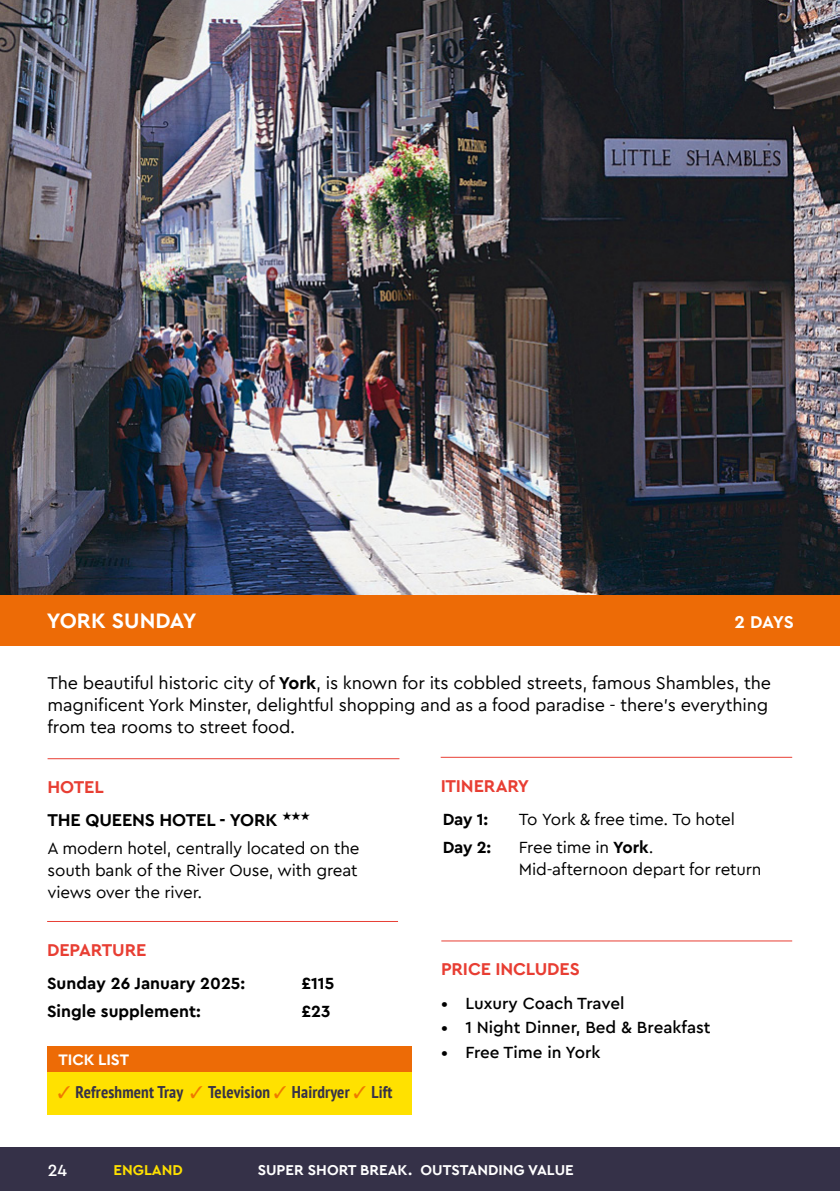
<style>
.page{position:relative;width:840px;height:1191px;background:#fff}
.page>*{position:absolute;margin:0;border:0;box-sizing:border-box;transform-origin:0 0}
.TOUR_destination{font:700 22px "Cera Pro Macmillan";color:#fff}
.TOUR_COPY{font:18px/22px "Cera Pro Macmillan";letter-spacing:-.01em;color:#000}
.ORANGE_HEADINGS{font:700 18px "Cera Pro Macmillan";letter-spacing:-.01em;color:#e83e33}
.Web_address_Hotel{font:700 18px "Cera Pro Macmillan";letter-spacing:-.01em;color:#000}
.TOUR_destination-2{font:700 18px "Cera Pro Macmillan";color:#fff}
.Hotel_copy{font:17px/22px "Cera Pro Macmillan";letter-spacing:-.01em;color:#000;text-align:justify}
.ITINERARY_copy{font:17px/22px "Cera Pro Macmillan";letter-spacing:-.005em;color:#000}
.t1{font:500 17px "Cera Pro Macmillan";color:#000}
.DEPARTURE_COST_Copy{font:700 17px "Cera Pro Macmillan";color:#000}
.Tick_list_copy{font:700 condensed 17px "PT Sans";letter-spacing:.01em;color:#353148}
.ITINERARY_copy-2{font:700 17px "Cera Pro Macmillan";letter-spacing:-.015em;color:#000}
.t2{font:500 17px "Cera Pro Macmillan";color:#fff}
.Tick_list_heading{font:700 16px "Cera Pro Macmillan";letter-spacing:-.01em;color:#fff}
.Bottom_line_Left{font:700 15px "Cera Pro Macmillan";color:#fff}
.Bottom_line_Left-2{font:700 15px "Cera Pro Macmillan";color:#ffe100}
.s1{font-weight:700}
.s2{color:#ef7900}
</style>
<div class="page">
<div style="left:0;top:1147px;width:839px;height:44px;background:#353148"></div>
<img style="left:0;top:0;width:839px;height:595px">
<div style="left:0;top:595px;width:839px;height:51px;background:#ed6b06"></div>
<hr style="left:48px;top:758px;width:351px;height:1px;background:#e83e33">
<hr style="left:47px;top:921px;width:351px;height:1px;background:#e83e33">
<hr style="left:440px;top:757px;width:351px;height:1px;background:#e83e33">
<hr style="left:441px;top:940px;width:350px;height:1px;background:#e83e33">
<div style="left:47px;top:1072px;width:364px;height:43px;background:#ffe100"></div>
<div style="left:47px;top:1046px;width:364px;height:26px;background:#ed6b06"></div>
<p class="TOUR_destination" style="left:47px;top:603px;width:151px">YORK SUNDAY</p>
<p class="TOUR_destination-2" style="left:734px;top:608px;width:61px">2 DAYS</p>
<p class="TOUR_COPY" style="left:48px;top:670px;width:724px">The beautiful historic city of <span class="s1">York</span>, is known for its cobbled streets, famous Shambles, the magnificent York Minster, delightful shopping and as a food paradise - there’s everything from tea rooms to street food.</p>
<p class="ORANGE_HEADINGS" style="left:48px;top:772px;width:58px">HOTEL</p>
<p class="Web_address_Hotel" style="left:48px;top:806px;width:264px">THE QUEENS HOTEL - YORK ★★★</p>
<p class="Hotel_copy" style="left:48px;top:836px;width:313px">A modern hotel, centrally located on the south bank of the River Ouse, with great views over the river.</p>
<p class="ORANGE_HEADINGS" style="left:47px;top:935px;width:101px">DEPARTURE</p>
<p class="DEPARTURE_COST_Copy" style="left:47px;top:970px;width:199px">Sunday 26 January 2025:</p>
<p class="DEPARTURE_COST_Copy" style="left:301px;top:970px;width:34px">£115</p>
<p class="DEPARTURE_COST_Copy" style="left:47px;top:997px;width:155px">Single supplement:</p>
<p class="DEPARTURE_COST_Copy" style="left:301px;top:997px;width:30px">£23</p>
<p class="Tick_list_heading" style="left:59px;top:1047px;width:72px">TICK LIST</p>
<p class="Tick_list_copy" style="left:58px;top:1081px;width:336px"><span class="s2">✓</span> Refreshment Tray <span class="s2">✓</span> Television <span class="s2">✓</span> Hairdryer <span class="s2">✓</span> Lift</p>
<p class="ORANGE_HEADINGS" style="left:440px;top:771px;width:90px">ITINERARY</p>
<p class="ITINERARY_copy-2" style="left:442px;top:806px;width:47px">Day 1:</p>
<p class="ITINERARY_copy" style="left:518px;top:806px;width:217px">To York &amp; free time. To hotel</p>
<p class="ITINERARY_copy-2" style="left:442px;top:833px;width:50px">Day 2:</p>
<p class="ITINERARY_copy" style="left:518px;top:834px;width:244px">Free time in <span class="s1">York</span>.<br>Mid-afternoon depart for return</p>
<p class="ORANGE_HEADINGS" style="left:441px;top:955px;width:140px">PRICE INCLUDES</p>
<p class="t1" style="left:441px;top:989px;width:184px">• Luxury Coach Travel</p>
<p class="t1" style="left:441px;top:1014px;width:271px">• 1 Night Dinner, Bed &amp; Breakfast</p>
<p class="t1" style="left:441px;top:1039px;width:161px">• Free Time in York</p>
<p class="t2" style="left:48px;top:1157px;width:21px">24</p>
<p class="Bottom_line_Left-2" style="left:113px;top:1158px;width:71px">ENGLAND</p>
<p class="Bottom_line_Left" style="left:257px;top:1158px;width:317px">SUPER SHORT BREAK. OUTSTANDING VALUE</p>
</div>
